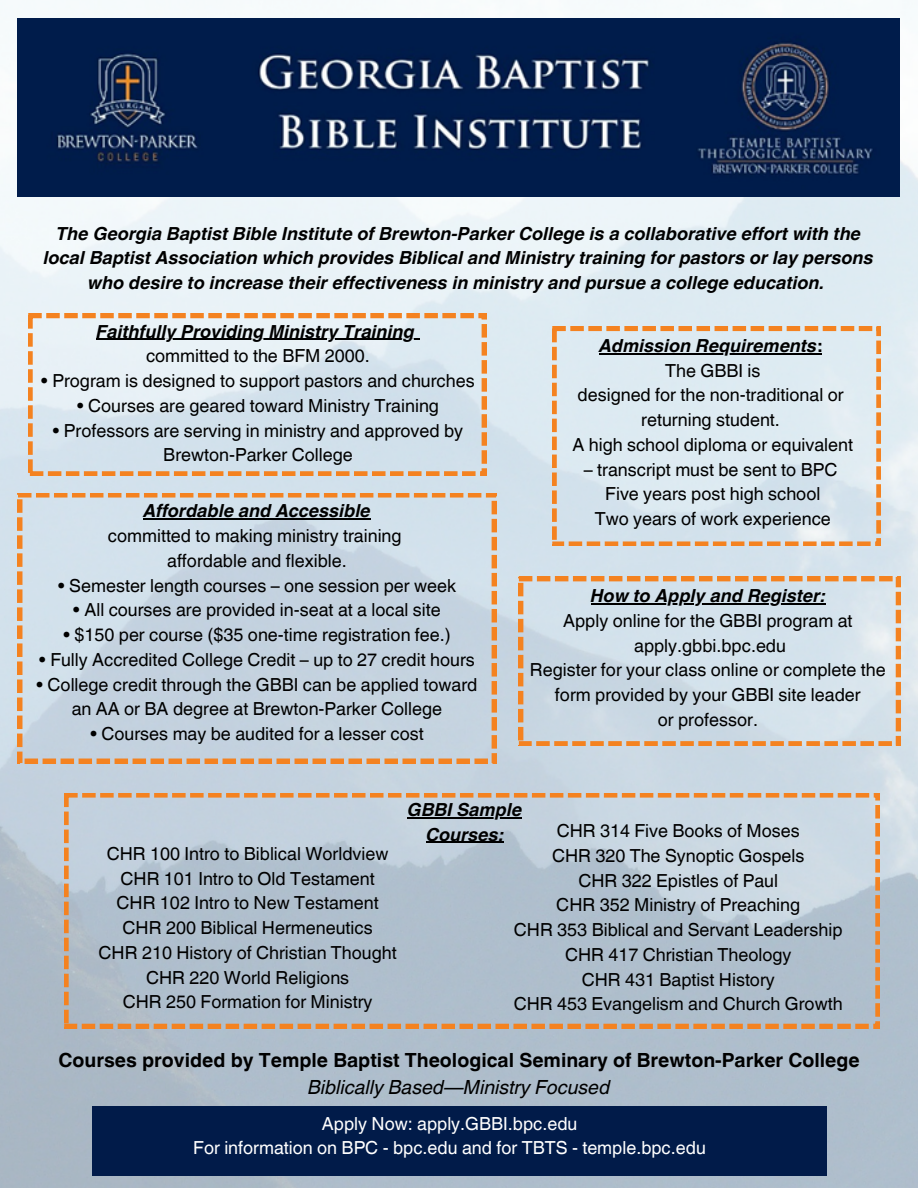
<style>
.page{position:relative;width:918px;height:1188px;background:#fff}
.page>*{position:absolute;margin:0;border:0;box-sizing:border-box;transform-origin:0 0}
.t1{font:700 19.5px "Helvetica Hebrew";color:#000}
.t2{font:italic 19.5px "Helvetica Hebrew";color:#000}
.t3{font:18px "Helvetica Hebrew";color:#000}
.t4{font:italic 700 18px/24.8px "Helvetica Hebrew";color:#000;text-align:center}
.t5{font:18px "Helvetica Hebrew";color:#fff}
.s1{font-style:normal}
</style>
<div class="page">
<img style="left:0;top:18px;width:918px;height:1170px">
<img style="left:18px;top:18px;width:882px;height:178px">
<svg style="left:28px;top:314px;width:458px;height:162px;background:#dbe0e3"></svg>
<hr style="left:96px;top:339px;width:319px;height:1px;background:#000">
<svg style="left:552px;top:327px;width:329px;height:219px;background:#dbe2e5"></svg>
<hr style="left:599px;top:353px;width:218px;height:1px;background:#000">
<svg style="left:18px;top:493px;width:478px;height:270px;background:#cad3db"></svg>
<hr style="left:143px;top:519px;width:228px;height:1px;background:#000">
<svg style="left:519px;top:577px;width:381px;height:169px;background:#d2d9dc"></svg>
<hr style="left:591px;top:603px;width:234px;height:1px;background:#000">
<svg style="left:64px;top:793px;width:816px;height:235px;background:#b9c3cc"></svg>
<hr style="left:408px;top:817px;width:114px;height:1px;background:#000">
<hr style="left:426px;top:842px;width:78px;height:1px;background:#000">
<div style="left:92px;top:1106px;width:734px;height:69px;background:#011b49"></div>
<p class="t4" style="left:56px;top:223px;width:806px">The Georgia Baptist Bible Institute of Brewton-Parker College is a collaborative effort with the</p>
<p class="t4" style="left:44px;top:248px;width:831px">local Baptist Association which provides Biblical and Ministry training for pastors or lay persons</p>
<p class="t4" style="left:88px;top:273px;width:738px">who desire to increase their effectiveness in ministry and pursue a college education.</p>
<p class="t4" style="left:96px;top:321px;width:320px">Faithfully Providing Ministry Training</p>
<p class="t3" style="left:146px;top:350px;width:225px">committed to the BFM 2000.</p>
<p class="t3" style="left:41px;top:374px;width:435px">• Program is designed to support pastors and churches</p>
<p class="t3" style="left:77px;top:399px;width:364px">• Courses are geared toward Ministry Training</p>
<p class="t3" style="left:53px;top:424px;width:412px">• Professors are serving in ministry and approved by</p>
<p class="t3" style="left:163px;top:449px;width:191px">Brewton-Parker College</p>
<p class="t4" style="left:599px;top:336px;width:224px">Admission Requirements<span class="s1">:</span></p>
<p class="t3" style="left:665px;top:364px;width:97px">The GBBI is</p>
<p class="t3" style="left:578px;top:389px;width:268px">designed for the non-traditional or</p>
<p class="t3" style="left:641px;top:413px;width:140px">returning student.</p>
<p class="t3" style="left:572px;top:438px;width:282px">A high school diploma or equivalent</p>
<p class="t3" style="left:584px;top:463px;width:255px">– transcript must be sent to BPC</p>
<p class="t3" style="left:605px;top:488px;width:217px">Five years post high school</p>
<p class="t3" style="left:595px;top:512px;width:238px">Two years of work experience</p>
<p class="t4" style="left:143px;top:501px;width:229px">Affordable and Accessible</p>
<p class="t3" style="left:108px;top:529px;width:295px">committed to making ministry training</p>
<p class="t3" style="left:167px;top:554px;width:181px">affordable and flexible.</p>
<p class="t3" style="left:58px;top:579px;width:400px">• Semester length courses – one session per week</p>
<p class="t3" style="left:73px;top:604px;width:369px">• All courses are provided in-seat at a local site</p>
<p class="t3" style="left:63px;top:628px;width:389px">• $150 per course ($35 one-time registration fee.)</p>
<p class="t3" style="left:39px;top:653px;width:437px">• Fully Accredited College Credit – up to 27 credit hours</p>
<p class="t3" style="left:36px;top:678px;width:443px">• College credit through the GBBI can be applied toward</p>
<p class="t3" style="left:72px;top:703px;width:372px">an AA or BA degree at Brewton-Parker College</p>
<p class="t3" style="left:90px;top:727px;width:335px">• Courses may be audited for a lesser cost</p>
<p class="t4" style="left:591px;top:586px;width:236px">How to Apply and Register:</p>
<p class="t3" style="left:563px;top:614px;width:291px">Apply online for the GBBI program at</p>
<p class="t3" style="left:634px;top:639px;width:153px">apply.gbbi.bpc.edu</p>
<p class="t3" style="left:530px;top:664px;width:357px">Register for your class online or complete the</p>
<p class="t3" style="left:555px;top:688px;width:307px">form provided by your GBBI site leader</p>
<p class="t3" style="left:658px;top:713px;width:102px">or professor.</p>
<p class="t3" style="left:107px;top:847px;width:283px">CHR 100 Intro to Biblical Worldview</p>
<p class="t3" style="left:121px;top:872px;width:256px">CHR 101 Intro to Old Testament</p>
<p class="t3" style="left:117px;top:897px;width:264px">CHR 102 Intro to New Testament</p>
<p class="t3" style="left:123px;top:921px;width:252px">CHR 200 Biblical Hermeneutics</p>
<p class="t3" style="left:99px;top:946px;width:300px">CHR 210 History of Christian Thought</p>
<p class="t3" style="left:146px;top:971px;width:205px">CHR 220 World Religions</p>
<p class="t3" style="left:123px;top:996px;width:251px">CHR 250 Formation for Ministry</p>
<p class="t4" style="left:408px;top:800px;width:116px">GBBI Sample<br>Courses:</p>
<p class="t3" style="left:557px;top:824px;width:245px">CHR 314 Five Books of Moses</p>
<p class="t3" style="left:552px;top:849px;width:254px">CHR 320 The Synoptic Gospels</p>
<p class="t3" style="left:578px;top:874px;width:201px">CHR 322 Epistles of Paul</p>
<p class="t3" style="left:556px;top:899px;width:245px">CHR 352 Ministry of Preaching</p>
<p class="t3" style="left:514px;top:923px;width:330px">CHR 353 Biblical and Servant Leadership</p>
<p class="t3" style="left:565px;top:948px;width:228px">CHR 417 Christian Theology</p>
<p class="t3" style="left:582px;top:973px;width:195px">CHR 431 Baptist History</p>
<p class="t3" style="left:514px;top:998px;width:330px">CHR 453 Evangelism and Church Growth</p>
<p class="t1" style="left:58px;top:1053px;width:803px">Courses provided by Temple Baptist Theological Seminary of Brewton-Parker College</p>
<p class="t2" style="left:308px;top:1080px;width:304px">Biblically Based—Ministry Focused</p>
<p class="t5" style="left:322px;top:1117px;width:257px">Apply Now: apply.GBBI.bpc.edu</p>
<p class="t5" style="left:193px;top:1142px;width:514px">For information on BPC - bpc.edu and for TBTS - temple.bpc.edu</p>
</div>
